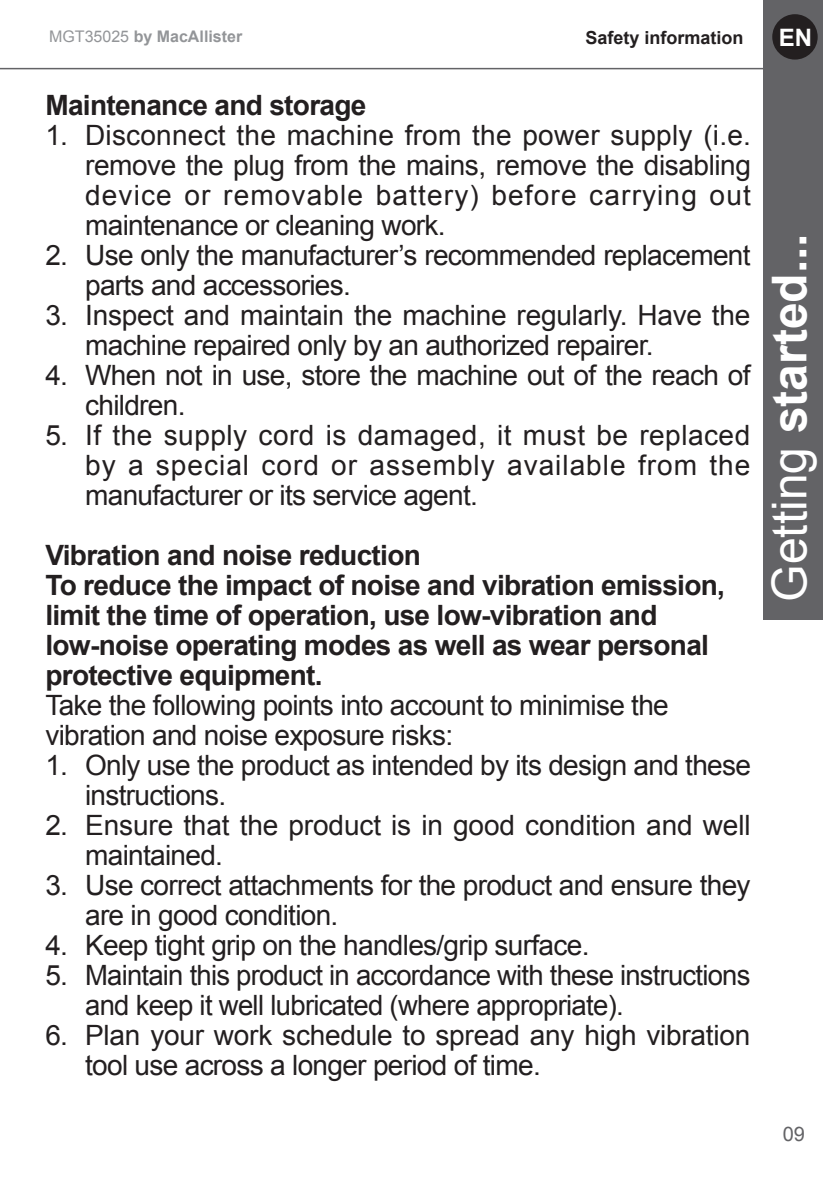
<style>
.page{position:relative;width:823px;height:1191px;background:#fff}
.page>*{position:absolute;margin:0;border:0;box-sizing:border-box;transform-origin:0 0}
.t1{font:700 48px "Arial";color:#fff}
.t2{font:28px/30px "Arial";letter-spacing:-.025em;color:#231f20}
.t3{font:700 28px "Arial";letter-spacing:-.025em;color:#231f20}
.t4{font:28px/30px "Arial";letter-spacing:-.005em;color:#231f20}
.t5{font:700 24px "Arial";color:#fff}
.t6{font:20px "Arial";color:#636366}
.t7{font:700 18px "Arial";color:#231f20}
.t8{font:700 16px "Arial";color:#939598}
.s1{font-weight:400}
</style>
<div class="page">
<div style="left:762px;top:0;width:60px;height:619px;background:#636366"></div>
<div style="left:771px;top:14px;width:46px;height:46px;background:#231f20;border-radius:50%"></div>
<hr style="left:0;top:68px;width:772px;height:1px;background:#636366">
<p class="t8" style="left:49px;top:25px;width:194px"><span class="s1">MGT35025</span> by MacAllister</p>
<p class="t7" style="left:585px;top:26px;width:160px">Safety information</p>
<p class="t3" style="left:45px;top:86px;width:322px">Maintenance and storage</p>
<p class="t2" style="left:85px;top:120px;width:667px;text-align:justify;text-indent:-40px">1. Disconnect the machine from the power supply (i.e. remove the plug from the mains, remove the disabling device or removable battery) before carrying out maintenance or cleaning work.</p>
<p class="t2" style="left:85px;top:240px;width:666px;text-indent:-40px">2. Use only the manufacturer’s recommended replacement parts and accessories.</p>
<p class="t2" style="left:85px;top:300px;width:666px;text-indent:-40px">3. Inspect and maintain the machine regularly. Have the machine repaired only by an authorized repairer.</p>
<p class="t2" style="left:85px;top:360px;width:666px;text-indent:-40px">4. When not in use, store the machine out of the reach of children.</p>
<p class="t2" style="left:85px;top:420px;width:666px;text-align:justify;text-indent:-40px">5. If the supply cord is damaged, it must be replaced by a special cord or assembly available from the manufacturer or its service agent.</p>
<p class="t3" style="left:45px;top:536px;width:377px">Vibration and noise reduction</p>
<p class="t3" style="left:45px;top:566px;width:680px">To reduce the impact of noise and vibration emission,</p>
<p class="t3" style="left:45px;top:596px;width:613px">limit the time of operation, use low-vibration and</p>
<p class="t3" style="left:45px;top:626px;width:664px">low-noise operating modes as well as wear personal</p>
<p class="t3" style="left:45px;top:656px;width:278px">protective equipment.</p>
<p class="t2" style="left:45px;top:690px;width:624px">Take the following points into account to minimise the</p>
<p class="t2" style="left:45px;top:720px;width:409px">vibration and noise exposure risks:</p>
<p class="t2" style="left:85px;top:750px;width:667px;text-indent:-40px">1. Only use the product as intended by its design and these instructions.</p>
<p class="t4" style="left:85px;top:810px;width:666px;text-indent:-40px">2. Ensure that the product is in good condition and well maintained.</p>
<p class="t2" style="left:85px;top:870px;width:666px;text-indent:-40px">3. Use correct attachments for the product and ensure they are in good condition.</p>
<p class="t2" style="left:45px;top:930px;width:545px">4. Keep tight grip on the handles/grip surface.</p>
<p class="t2" style="left:85px;top:960px;width:666px;text-indent:-40px">5. Maintain this product in accordance with these instructions and keep it well lubricated (where appropriate).</p>
<p class="t2" style="left:85px;top:1020px;width:666px;text-indent:-40px">6. Plan your work schedule to spread any high vibration tool use across a longer period of time.</p>
<p class="t5" style="left:778px;top:22px;width:35px">EN</p>
<h1 class="t1" style="left:757px;top:601px;width:370px;rotate:-90deg"><span class="s1">Getting</span> started...</h1>
<p class="t6" style="left:782px;top:1121px;width:24px">09</p>
</div>
